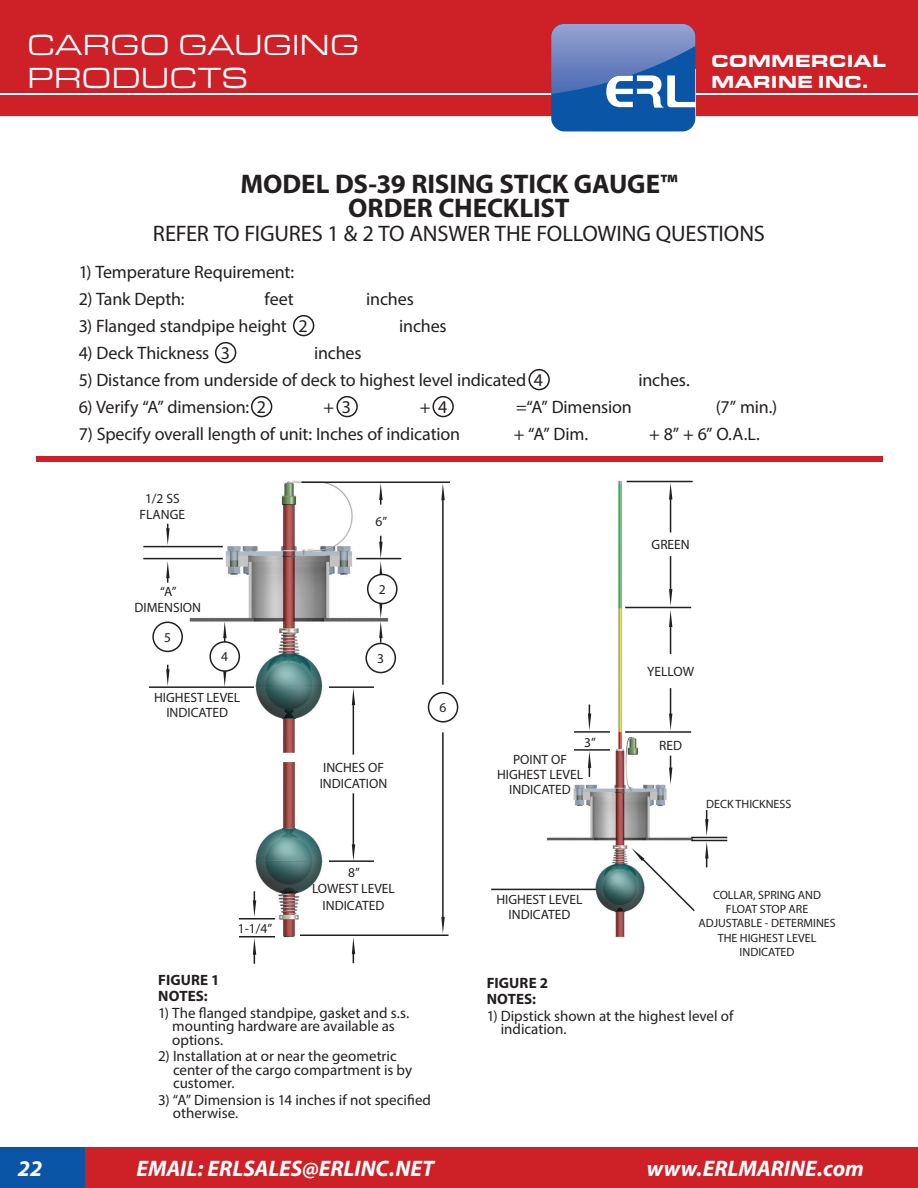
<style>
.page{position:relative;width:918px;height:1188px;background:#fff}
.page>*{position:absolute;margin:0;border:0;box-sizing:border-box;transform-origin:0 0}
.t1{font:30px/33px "Eurostile Extended Roman DTC";color:#fff}
.t2{font:700 27px "Myriad Pro";letter-spacing:-.005em;color:#231f20}
.t3{font:22.5px "Myriad Pro";letter-spacing:-.01em;color:#231f20}
.t4{font:italic 700 22.5px "Myriad Pro";color:#fff}
.t5{font:18px "Myriad Pro";letter-spacing:-.01em;color:#231f20}
.t6{font:18px "Eurostile Becker Black Extd";color:#fff}
.t7{font:15px/13.5px "Myriad Pro";color:#231f20}
.t8{font:700 15px "Myriad Pro";letter-spacing:.005em;color:#231f20}
.t9{font:13.5px/16.2px "Myriad Pro";color:#231f20;text-align:center}
.t10{font:12px/14.4px "Myriad Pro";color:#231f20;text-align:center}
</style>
<div class="page">
<div style="left:0;top:1147px;width:92px;height:41px;background:#0a55a5"></div>
<div style="left:85px;top:1147px;width:833px;height:41px;background:#cd2027"></div>
<div style="left:0;top:0;width:918px;height:116px;background:#cd2027"></div>
<hr style="left:0;top:94px;width:918px;height:1px;background:#fff">
<img style="left:185px;top:480px;width:208px;height:458px">
<img style="left:542px;top:480px;width:156px;height:457px">
<div style="left:37px;top:456px;width:846px;height:6px;background:#cd2027"></div>
<div style="left:251px;top:396px;width:21px;height:21px;border:2px solid #231f20;border-radius:50%"></div>
<div style="left:336px;top:396px;width:22px;height:21px;border:2px solid #231f20;border-radius:50%"></div>
<div style="left:432px;top:396px;width:22px;height:21px;border:2px solid #231f20;border-radius:50%"></div>
<div style="left:293px;top:315px;width:21px;height:21px;border:2px solid #231f20;border-radius:50%"></div>
<div style="left:215px;top:342px;width:21px;height:21px;border:2px solid #231f20;border-radius:50%"></div>
<div style="left:528px;top:369px;width:22px;height:21px;border:2px solid #231f20;border-radius:50%"></div>
<svg style="left:551px;top:24px;width:144px;height:107px;background:#547dbb"></svg>
<svg style="left:223px;top:672px;width:4px;height:14px"></svg>
<hr style="left:239px;top:918px;width:36px;height:2px;background:#231f20">
<hr style="left:239px;top:936px;width:36px;height:2px;background:#231f20">
<svg style="left:253px;top:891px;width:3px;height:26px"></svg>
<svg style="left:253px;top:938px;width:3px;height:26px"></svg>
<hr style="left:300px;top:934px;width:149px;height:2px;background:#231f20">
<hr style="left:302px;top:482px;width:148px;height:1px;background:#231f20">
<hr style="left:442px;top:732px;width:2px;height:186px;background:#231f20">
<svg style="left:441px;top:917px;width:4px;height:17px"></svg>
<hr style="left:442px;top:499px;width:2px;height:186px;background:#231f20">
<svg style="left:441px;top:484px;width:4px;height:16px"></svg>
<hr style="left:329px;top:860px;width:45px;height:2px;background:#231f20">
<hr style="left:353px;top:793px;width:1px;height:53px;background:#231f20">
<svg style="left:352px;top:844px;width:3px;height:17px"></svg>
<svg style="left:352px;top:937px;width:3px;height:26px"></svg>
<hr style="left:329px;top:686px;width:45px;height:2px;background:#231f20">
<hr style="left:353px;top:704px;width:1px;height:51px;background:#231f20">
<svg style="left:352px;top:688px;width:3px;height:17px"></svg>
<hr style="left:356px;top:558px;width:45px;height:1px;background:#231f20">
<svg style="left:379px;top:483px;width:4px;height:22px"></svg>
<svg style="left:379px;top:536px;width:4px;height:38px"></svg>
<svg style="left:379px;top:604px;width:4px;height:39px"></svg>
<div style="left:368px;top:574px;width:29px;height:30px;background:#fff;border-radius:50%"></div>
<div style="left:367px;top:574px;width:31px;height:30px;border:2px solid #231f20;border-radius:50%"></div>
<div style="left:366px;top:643px;width:29px;height:30px;background:#fff;border-radius:50%"></div>
<div style="left:365px;top:643px;width:31px;height:30px;border:2px solid #231f20;border-radius:50%"></div>
<hr style="left:149px;top:686px;width:105px;height:2px;background:#231f20">
<svg style="left:223px;top:621px;width:4px;height:20px"></svg>
<div style="left:210px;top:642px;width:29px;height:29px;background:#fff;border-radius:50%"></div>
<div style="left:209px;top:641px;width:31px;height:31px;border:2px solid #231f20;border-radius:50%"></div>
<hr style="left:143px;top:558px;width:80px;height:1px;background:#231f20">
<svg style="left:166px;top:561px;width:4px;height:22px"></svg>
<svg style="left:166px;top:524px;width:4px;height:21px"></svg>
<svg style="left:166px;top:665px;width:4px;height:21px"></svg>
<div style="left:152px;top:622px;width:31px;height:30px;border:2px solid #231f20;border-radius:50%"></div>
<hr style="left:143px;top:546px;width:80px;height:1px;background:#231f20">
<hr style="left:625px;top:607px;width:66px;height:1px;background:#231f20">
<hr style="left:627px;top:481px;width:66px;height:1px;background:#231f20">
<hr style="left:670px;top:556px;width:1px;height:35px;background:#231f20">
<hr style="left:670px;top:498px;width:1px;height:34px;background:#231f20">
<svg style="left:669px;top:483px;width:3px;height:17px"></svg>
<hr style="left:625px;top:731px;width:66px;height:2px;background:#231f20">
<svg style="left:669px;top:688px;width:3px;height:42px"></svg>
<svg style="left:669px;top:589px;width:3px;height:65px"></svg>
<svg style="left:669px;top:756px;width:3px;height:28px"></svg>
<hr style="left:574px;top:731px;width:36px;height:2px;background:#231f20">
<hr style="left:574px;top:749px;width:36px;height:2px;background:#231f20">
<svg style="left:588px;top:705px;width:3px;height:25px"></svg>
<svg style="left:588px;top:751px;width:3px;height:26px"></svg>
<hr style="left:491px;top:889px;width:105px;height:1px;background:#231f20">
<hr style="left:691px;top:837px;width:36px;height:1px;background:#231f20">
<hr style="left:691px;top:840px;width:36px;height:1px;background:#231f20">
<svg style="left:705px;top:810px;width:4px;height:26px"></svg>
<svg style="left:705px;top:842px;width:4px;height:25px"></svg>
<svg style="left:631px;top:848px;width:65px;height:65px"></svg>
<div style="left:428px;top:692px;width:30px;height:31px;border:2px solid #231f20;border-radius:50%"></div>
<p class="t1" style="left:27px;top:29px;width:334px">CARGO GAUGING<br>PRODUCTS</p>
<p class="t6" style="left:711px;top:50px;width:176px">COMMERCIAL</p>
<p class="t6" style="left:711px;top:72px;width:159px">MARINE INC.</p>
<p class="t2" style="left:240px;top:167px;width:439px">MODEL DS-39 RISING STICK GAUGE™</p>
<p class="t2" style="left:348px;top:191px;width:223px">ORDER CHECKLIST</p>
<p class="t3" style="left:153px;top:220px;width:614px">REFER TO FIGURES 1 &amp; 2 TO ANSWER THE FOLLOWING QUESTIONS</p>
<p class="t5" style="left:79px;top:260px;width:217px">1) Temperature Requirement:</p>
<p class="t5" style="left:79px;top:287px;width:107px">2) Tank Depth:</p>
<p class="t5" style="left:265px;top:287px;width:31px">feet</p>
<p class="t5" style="left:366px;top:287px;width:49px">inches</p>
<p class="t5" style="left:79px;top:314px;width:230px">3) Flanged standpipe height 2</p>
<p class="t5" style="left:399px;top:314px;width:49px">inches</p>
<p class="t5" style="left:79px;top:341px;width:153px">4) Deck Thickness 3</p>
<p class="t5" style="left:314px;top:341px;width:49px">inches</p>
<p class="t5" style="left:79px;top:368px;width:466px">5) Distance from underside of deck to highest level indicated 4</p>
<p class="t5" style="left:638px;top:368px;width:53px">inches.</p>
<p class="t5" style="left:79px;top:395px;width:189px">6) Verify “A” dimension: 2</p>
<p class="t5" style="left:323px;top:395px;width:29px">+ 3</p>
<p class="t5" style="left:420px;top:395px;width:29px">+ 4</p>
<p class="t5" style="left:516px;top:395px;width:117px">=“A” Dimension</p>
<p class="t5" style="left:716px;top:395px;width:63px">(7” min.)</p>
<p class="t5" style="left:79px;top:422px;width:383px">7) Specify overall length of unit: Inches of indication</p>
<p class="t5" style="left:514px;top:422px;width:76px">+ “A” Dim.</p>
<p class="t5" style="left:649px;top:422px;width:112px">+ 8” + 6” O.A.L.</p>
<p class="t4" style="left:18px;top:1154px;width:26px">22</p>
<p class="t9" style="left:140px;top:490px;width:47px">1/2 SS<br>FLANGE</p>
<p class="t9" style="left:376px;top:513px;width:13px">6”</p>
<p class="t9" style="left:134px;top:583px;width:68px">“A”<br>DIMENSION</p>
<p class="t9" style="left:164px;top:629px;width:8px">5</p>
<p class="t9" style="left:379px;top:581px;width:8px">2</p>
<p class="t9" style="left:221px;top:648px;width:8px">4</p>
<p class="t9" style="left:377px;top:650px;width:8px">3</p>
<p class="t9" style="left:154px;top:690px;width:88px;line-height:15px">HIGHEST LEVEL<br>INDICATED</p>
<p class="t9" style="left:320px;top:759px;width:69px;text-align:left">INCHES OF<br>INDICATION</p>
<p class="t9" style="left:439px;top:699px;width:8px">6</p>
<p class="t9" style="left:238px;top:921px;width:36px">1-1/4”</p>
<p class="t9" style="left:348px;top:864px;width:13px">8”</p>
<p class="t9" style="left:312px;top:881px;width:84px">LOWEST LEVEL<br>INDICATED</p>
<p class="t8" style="left:158px;top:970px;width:63px">FIGURE 1</p>
<p class="t8" style="left:158px;top:986px;width:51px">NOTES:</p>
<p class="t7" style="left:172px;top:1006px;width:238px;text-indent:-14px">1) The flanged standpipe, gasket and s.s. mounting hardware are available as options.</p>
<p class="t7" style="left:173px;top:1049px;width:241px;text-indent:-15px">2) Installation at or near the geometric center of the cargo compartment is by customer.</p>
<p class="t7" style="left:173px;top:1093px;width:260px;text-indent:-15px">3) “A” Dimension is 14 inches if not specified otherwise.</p>
<p class="t9" style="left:652px;top:537px;width:40px">GREEN</p>
<p class="t9" style="left:647px;top:663px;width:48px">YELLOW</p>
<p class="t9" style="left:584px;top:734px;width:13px">3”</p>
<p class="t9" style="left:659px;top:737px;width:24px">RED</p>
<p class="t9" style="left:497px;top:752px;width:88px;line-height:15px">POINT OF<br>HIGHEST LEVEL<br>INDICATED</p>
<p class="t9" style="left:496px;top:892px;width:88px;line-height:15px">HIGHEST LEVEL<br>INDICATED</p>
<p class="t10" style="left:706px;top:797px;width:87px">DECK THICKNESS</p>
<p class="t10" style="left:698px;top:887px;width:139px">COLLAR, SPRING AND<br>FLOAT STOP ARE<br>ADJUSTABLE - DETERMINES<br>THE HIGHEST LEVEL<br>INDICATED</p>
<p class="t8" style="left:487px;top:973px;width:63px">FIGURE 2</p>
<p class="t8" style="left:487px;top:989px;width:51px">NOTES:</p>
<p class="t7" style="left:501px;top:1009px;width:234px;text-indent:-14px">1) Dipstick shown at the highest level of indication.</p>
<p class="t4" style="left:136px;top:1154px;width:299px">EMAIL: ERLSALES@ERLINC.NET</p>
<p class="t4" style="left:647px;top:1154px;width:219px">www.ERLMARINE.com</p>
</div>
